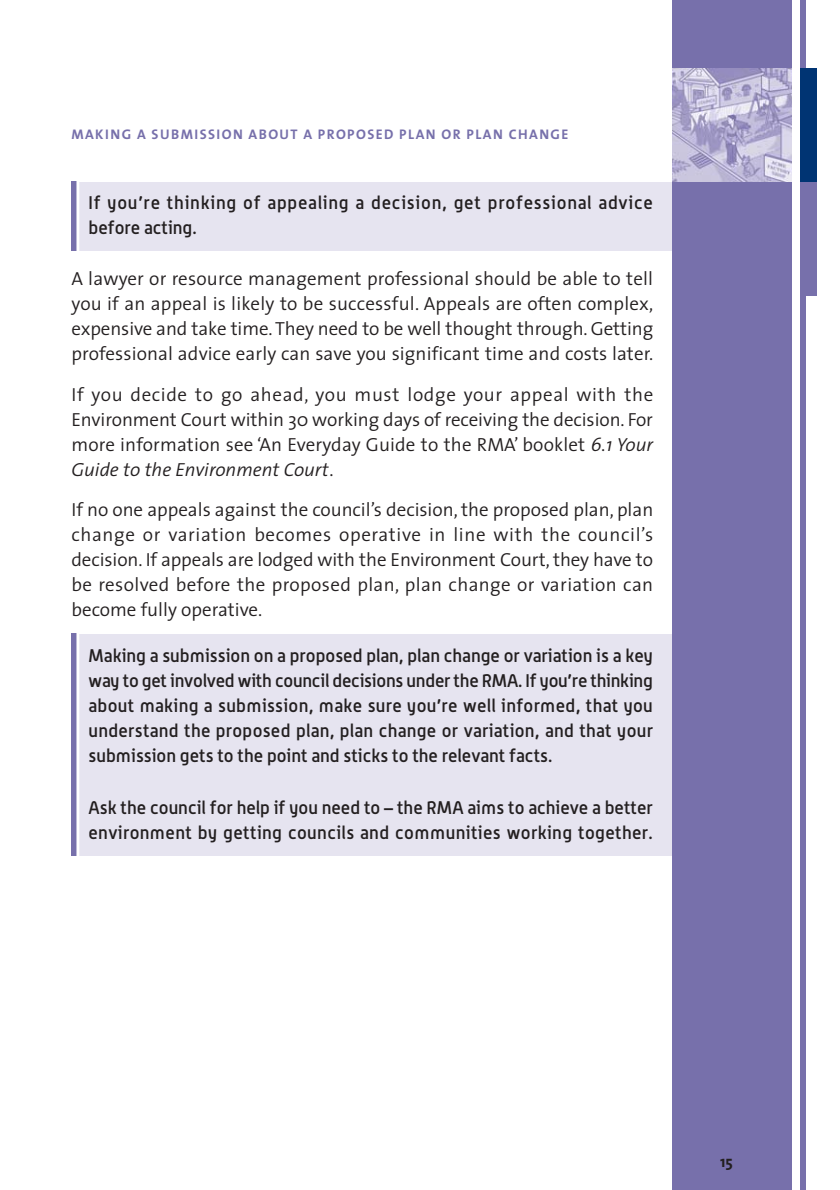
<style>
.page{position:relative;width:840px;height:1190px;background:#fff}
.page>*{position:absolute;margin:0;border:0;box-sizing:border-box;transform-origin:0 0}
.t1{font:300 19px/25px "The Sans";letter-spacing:.005em;color:#231f20;text-align:justify}
.t2{font:500 18px/25px "Alwyn";letter-spacing:.02em;color:#231f20;text-align:justify}
.t3{font:500 18px/25px "Alwyn";letter-spacing:.04em;color:#231f20}
.t4{font:700 16px "The Sans";color:#231f20}
.t5{font:700 14px "The Sans";letter-spacing:.1em;color:#7770ab}
.s1{font-style:italic}
</style>
<div class="page">
<div style="left:672px;top:0;width:119px;height:1190px;background:#7770ab"></div>
<div style="left:800px;top:0;width:5px;height:1190px;background:#7770ab"></div>
<div style="left:800px;top:173px;width:16px;height:122px;background:#7770ab"></div>
<div style="left:800px;top:68px;width:16px;height:114px;background:#003473"></div>
<img style="left:672px;top:68px;width:119px;height:114px">
<div style="left:71px;top:182px;width:601px;height:68px;background:#e6e4f0"></div>
<svg style="left:71px;top:182px;width:8px;height:68px"></svg>
<div style="left:71px;top:634px;width:601px;height:222px;background:#e6e4f0"></div>
<svg style="left:71px;top:634px;width:8px;height:222px;background:#a19dc5"></svg>
<p class="t5" style="left:71px;top:128px;width:498px">MAKING A SUBMISSION ABOUT A PROPOSED PLAN OR PLAN CHANGE</p>
<p class="t3" style="left:88px;top:191px;width:566px">If you’re thinking of appealing a decision, get professional advice before acting.</p>
<p class="t1" style="left:71px;top:267px;width:583px">A lawyer or resource management professional should be able to tell you if an appeal is likely to be successful. Appeals are often complex, expensive and take time. They need to be well thought through. Getting professional advice early can save you significant time and costs later.</p>
<p class="t1" style="left:71px;top:383px;width:583px">If you decide to go ahead, you must lodge your appeal with the Environment Court within 30 working days of receiving the decision. For more information see ‘An Everyday Guide to the RMA’ booklet <span class="s1">6.1 Your Guide to the Environment Court</span>.</p>
<p class="t1" style="left:71px;top:498px;width:583px">If no one appeals against the council’s decision, the proposed plan, plan change or variation becomes operative in line with the council’s decision. If appeals are lodged with the Environment Court, they have to be resolved before the proposed plan, plan change or variation can become fully operative.</p>
<p class="t2" style="left:88px;top:644px;width:566px">Making a submission on a proposed plan, plan change or variation is a key way to get involved with council decisions under the RMA. If you’re thinking about making a submission, make sure you’re well informed, that you understand the proposed plan, plan change or variation, and that your submission gets to the point and sticks to the relevant facts.</p>
<p class="t2" style="left:88px;top:796px;width:566px">Ask the council for help if you need to – the RMA aims to achieve a better environment by getting councils and communities working together.</p>
<p class="t4" style="left:720px;top:1153px;width:14px">15</p>
</div>
